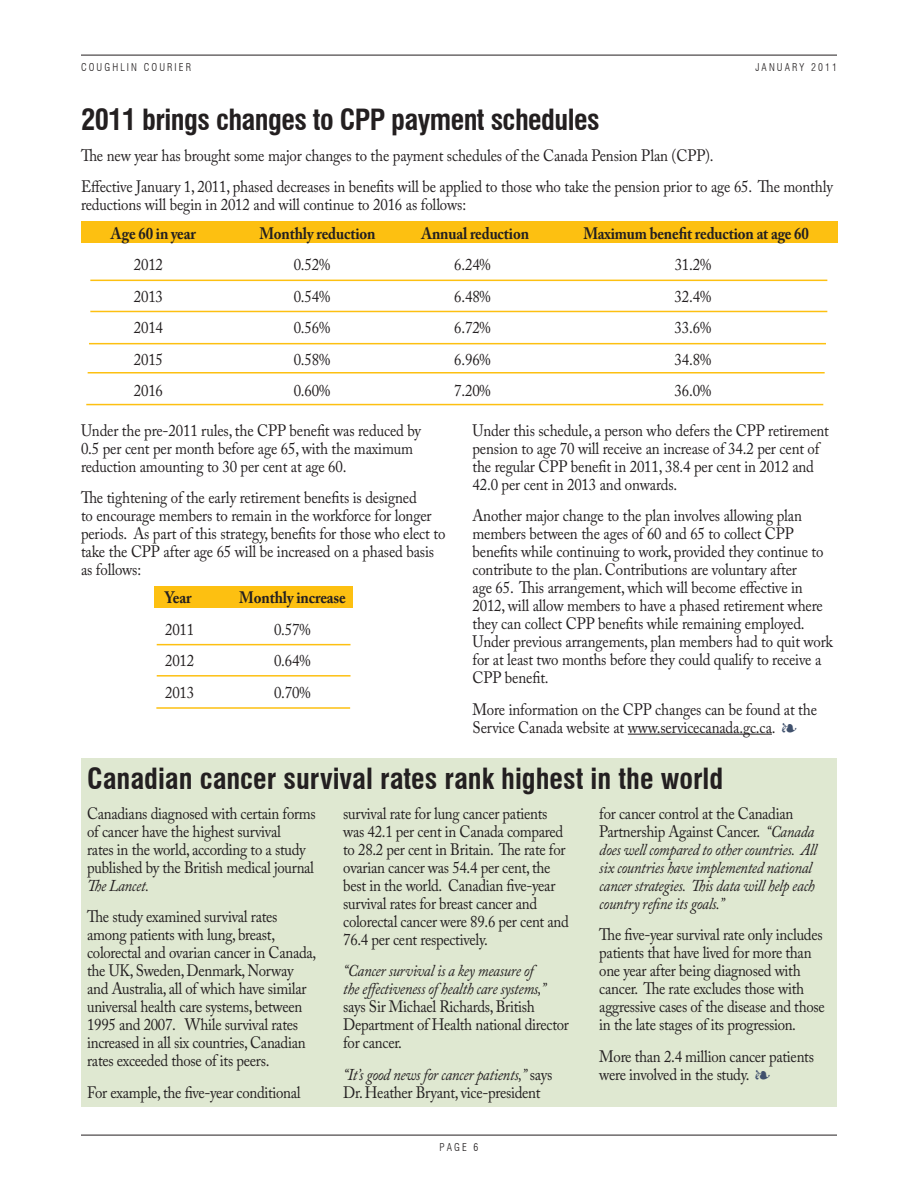
<style>
.page{position:relative;width:918px;height:1188px;background:#fff}
.page>*{position:absolute;margin:0;border:0;box-sizing:border-box;transform-origin:0 0}
.t1{font:700 condensed 28.5px "Swiss 721 BT";color:#231f20}
.t2{font:700 condensed 28.5px "Swiss 721 BT";letter-spacing:-.02em;color:#231f20}
.t3{font:16.5px/18px "Adobe Caslon Pro";letter-spacing:-.01em;color:#231f20;scale:.9 1}
.t4{font:italic 16.5px/18px "Adobe Caslon Pro";letter-spacing:-.02em;color:#231f20;scale:.9 1}
.t5{font:700 16.5px "Adobe Caslon Pro";letter-spacing:-.01em;color:#231f20;scale:.9 1}
.t6{font:300 condensed 10.5px "Swiss 721 BT";letter-spacing:.2em;color:#231f20}
.s1{color:#40516d}
.s2{font-style:italic}
.s3{font-style:normal}
</style>
<div class="page">
<hr style="left:81px;top:1135px;width:756px;height:1px;background:#231f20">
<hr style="left:81px;top:55px;width:756px;height:1px;background:#231f20">
<div style="left:81px;top:758px;width:756px;height:349px;background:#dfe8d1"></div>
<div style="left:81px;top:222px;width:756px;height:21px;background:#fdc011"></div>
<hr style="left:628px;top:734px;width:144px;height:1px;background:#231f20">
<hr style="left:90px;top:280px;width:737px;height:1px;background:#fdc011">
<hr style="left:90px;top:311px;width:737px;height:1px;background:#fdc011">
<hr style="left:89px;top:343px;width:737px;height:1px;background:#fdc011">
<hr style="left:88px;top:372px;width:737px;height:2px;background:#fdc011">
<hr style="left:86px;top:404px;width:737px;height:1px;background:#fdc011">
<div style="left:154px;top:586px;width:199px;height:22px;background:#fdc011"></div>
<hr style="left:157px;top:644px;width:194px;height:1px;background:#fdc011">
<hr style="left:157px;top:675px;width:194px;height:2px;background:#fdc011">
<hr style="left:156px;top:707px;width:194px;height:2px;background:#fdc011">
<p class="t6" style="left:81px;top:61px;width:112px">COUGHLIN COURIER</p>
<p class="t6" style="left:755px;top:61px;width:15px">JANUAR</p>
<p class="t6" style="left:800px;top:61px;width:39px">Y 2011</p>
<h1 class="t2" style="left:81px;top:102px;width:520px">2011 brings changes to CPP payment schedules</h1>
<p class="t3" style="left:81px;top:139px;width:837px;line-height:31.5px">The new year has brought some major changes to the payment schedules of the Canada Pension Plan (CPP).<br>Effective January 1, 2011, phased decreases in benefits will be applied to those who take the pension prior to age 65. The monthly</p>
<p class="t3" style="left:81px;top:195px;width:429px">reductions will begin in 2012 and will continue to 2016 as follows:</p>
<p class="t5" style="left:111px;top:224px;width:96px">Age 60 in year</p>
<p class="t5" style="left:259px;top:224px;width:131px">Monthly reduction</p>
<p class="t5" style="left:421px;top:224px;width:121px">Annual reduction</p>
<p class="t5" style="left:583px;top:224px;width:252px">Maximum benefit reduction at age 60</p>
<p class="t3" style="left:134px;top:256px;width:34px">2012</p>
<p class="t3" style="left:294px;top:256px;width:42px">0.52%</p>
<p class="t3" style="left:454px;top:256px;width:42px">6.24%</p>
<p class="t3" style="left:675px;top:256px;width:42px">31.2%</p>
<p class="t3" style="left:134px;top:287px;width:34px">2013</p>
<p class="t3" style="left:294px;top:287px;width:42px">0.54%</p>
<p class="t3" style="left:454px;top:287px;width:42px">6.48%</p>
<p class="t3" style="left:675px;top:287px;width:42px">32.4%</p>
<p class="t3" style="left:134px;top:319px;width:34px">2014</p>
<p class="t3" style="left:294px;top:319px;width:42px">0.56%</p>
<p class="t3" style="left:454px;top:319px;width:42px">6.72%</p>
<p class="t3" style="left:675px;top:319px;width:42px">33.6%</p>
<p class="t3" style="left:134px;top:350px;width:34px">2015</p>
<p class="t3" style="left:294px;top:350px;width:42px">0.58%</p>
<p class="t3" style="left:454px;top:350px;width:42px">6.96%</p>
<p class="t3" style="left:675px;top:350px;width:42px">34.8%</p>
<p class="t3" style="left:134px;top:382px;width:34px">2016</p>
<p class="t3" style="left:294px;top:382px;width:42px">0.60%</p>
<p class="t3" style="left:454px;top:382px;width:42px">7.20%</p>
<p class="t3" style="left:675px;top:382px;width:42px">36.0%</p>
<p class="t3" style="left:81px;top:421px;width:379px">Under the pre-2011 rules, the CPP benefit was reduced by<br>0.5 per cent per month before age 65, with the maximum reduction amounting to 30 per cent at age 60.</p>
<p class="t3" style="left:81px;top:488px;width:406px">The tightening of the early retirement benefits is designed<br>to encourage members to remain in the workforce for longer periods. As part of this strategy, benefits for those who elect to take the CPP after age 65 will be increased on a phased basis as follows:</p>
<p class="t3" style="left:472px;top:421px;width:398px">Under this schedule, a person who defers the CPP retirement pension to age 70 will receive an increase of 34.2 per cent of the regular CPP benefit in 2011, 38.4 per cent in 2012 and 42.0 per cent in 2013 and onwards.</p>
<p class="t3" style="left:472px;top:506px;width:402px">Another major change to the plan involves allowing plan members between the ages of 60 and 65 to collect CPP benefits while continuing to work, provided they continue to contribute to the plan. Contributions are voluntary after<br>age 65. This arrangement, which will become effective in 2012, will allow members to have a phased retirement where they can collect CPP benefits while remaining employed.<br>Under previous arrangements, plan members had to quit work for at least two months before they could qualify to receive a CPP benefit.</p>
<p class="t3" style="left:472px;top:700px;width:384px">More information on the CPP changes can be found at the<br>Service Canada website at www.servicecanada.gc.ca. <span class="s1">▪</span></p>
<p class="t5" style="left:165px;top:588px;width:31px">Year</p>
<p class="t5" style="left:239px;top:588px;width:120px">Monthly increase</p>
<p class="t3" style="left:165px;top:620px;width:34px">2011</p>
<p class="t3" style="left:274px;top:620px;width:42px">0.57%</p>
<p class="t3" style="left:165px;top:652px;width:34px">2012</p>
<p class="t3" style="left:274px;top:652px;width:42px">0.64%</p>
<p class="t3" style="left:165px;top:683px;width:34px">2013</p>
<p class="t3" style="left:274px;top:683px;width:42px">0.70%</p>
<h1 class="t1" style="left:87px;top:761px;width:638px">Canadian cancer survival rates rank highest in the world</h1>
<p class="t3" style="left:87px;top:804px;width:256px">Canadians diagnosed with certain forms of cancer have the highest survival<br>rates in the world, according to a study published by the British medical journal</p>
<p class="t4" style="left:87px;top:876px;width:70px">The Lancet.</p>
<p class="t3" style="left:87px;top:908px;width:256px">The study examined survival rates among patients with lung, breast, colorectal and ovarian cancer in Canada, the UK, Sweden, Denmark, Norway and Australia, all of which have similar universal health care systems, between 1995 and 2007. While survival rates increased in all six countries, Canadian rates exceeded those of its peers.</p>
<p class="t3" style="left:87px;top:1083px;width:239px">For example, the five-year conditional</p>
<p class="t3" style="left:343px;top:804px;width:252px">survival rate for lung cancer patients was 42.1 per cent in Canada compared to 28.2 per cent in Britain. The rate for ovarian cancer was 54.4 per cent, the best in the world. Canadian five-year survival rates for breast cancer and colorectal cancer were 89.6 per cent and 76.4 per cent respectively.</p>
<p class="t4" style="left:343px;top:962px;width:227px">“Cancer survival is a key measure of the effectiveness of health care systems,”</p>
<p class="t3" style="left:343px;top:998px;width:252px">says Sir Michael Richards, British<br>Department of Health national director for cancer.</p>
<p class="t3" style="left:343px;top:1065px;width:234px"><span class="s2">“It’s good news for cancer patients,”</span> says<br>Dr. Heather Bryant, vice-president</p>
<p class="t4" style="left:599px;top:804px;width:243px"><span class="s3">for cancer control at the Canadian Partnership Against Cancer.</span> “Canada does well compared to other countries. All six countries have implemented national cancer strategies. This data will help each country refine its goals.”</p>
<p class="t3" style="left:599px;top:926px;width:252px">The five-year survival rate only includes patients that have lived for more than one year after being diagnosed with cancer. The rate excludes those with aggressive cases of the disease and those in the late stages of its progression.</p>
<p class="t3" style="left:599px;top:1047px;width:240px">More than 2.4 million cancer patients were involved in the study. <span class="s1">▪</span></p>
<p class="t6" style="left:440px;top:1141px;width:40px">PAGE 6</p>
</div>
